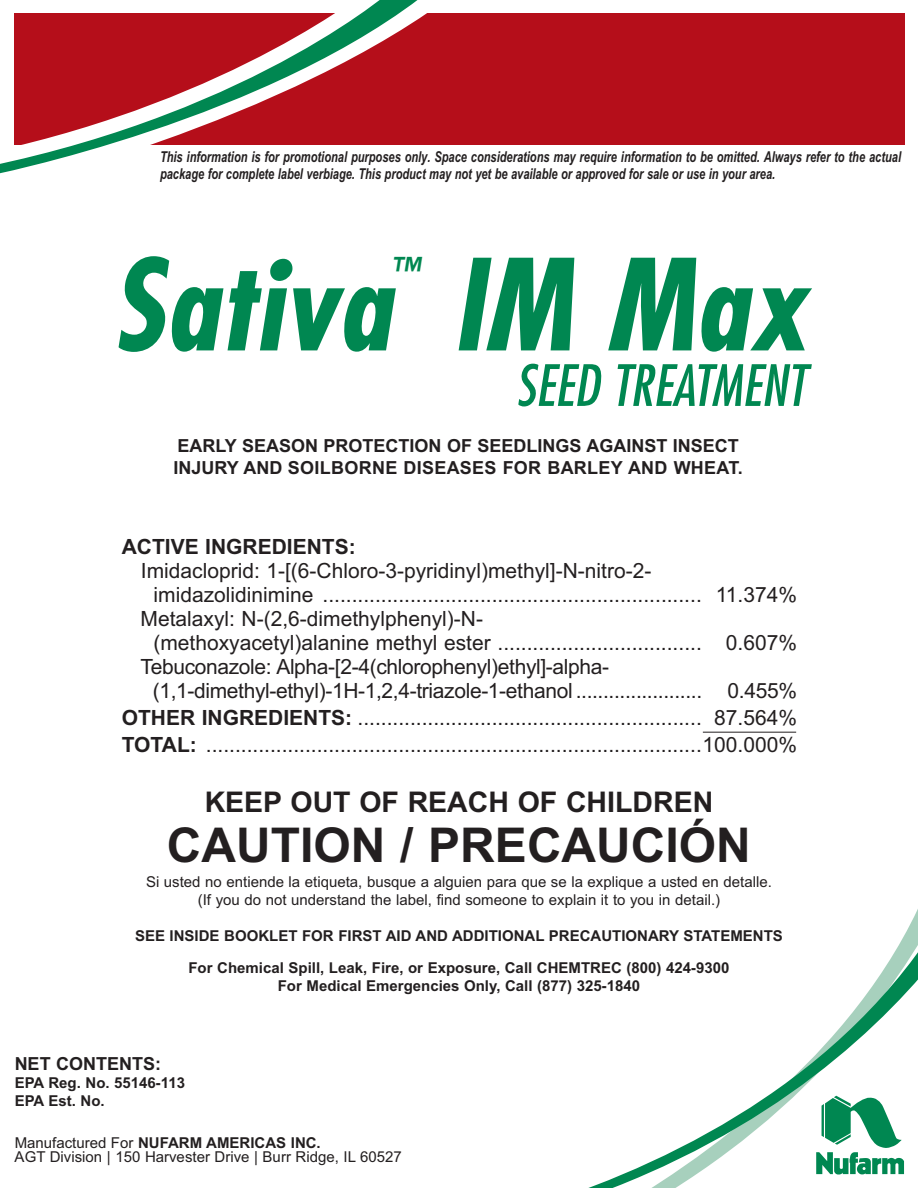
<style>
.page{position:relative;width:918px;height:1188px;background:#fff}
.page>*{position:absolute;margin:0;border:0;box-sizing:border-box;transform-origin:0 0}
.t1{font:italic 700 condensed 123px "Futura";color:#008751}
.t2{font:italic condensed 55.35px "Futura";color:#008751}
.t3{font:700 48px "Arial";color:#231f20}
.t4{font:italic 700 condensed 36px "Futura";color:#008751}
.t5{font:700 28.5px "Arial";color:#231f20}
.t6{font:21px/27px "Arial";color:#231f20}
.t7{font:700 21px "Arial";color:#231f20}
.t8{font:700 18px/21.6px "Arial";color:#231f20}
.t9{font:15px/14.1px "Arial";color:#231f20}
.t10{font:italic 700 15px/16.5px "Arial Narrow";color:#231f20;scale:.9 1}
.t11{font:700 15px/18px "Arial";color:#231f20}
.s1{font-weight:700}
</style>
<div class="page">
<svg style="left:588px;top:909px;width:330px;height:279px"></svg>
<svg style="left:816px;top:1096px;width:88px;height:79px"></svg>
<div style="left:14px;top:14px;width:890px;height:131px;background:#b50e1a"></div>
<svg style="left:0;top:0;width:436px;height:174px"></svg>
<hr style="left:703px;top:732px;width:93px;height:1px;background:#231f20">
<p class="t10" style="left:160px;top:149px;width:825px">This information is for promotional purposes only. Space considerations may require information to be omitted. Always refer to the actual package for complete label verbiage. This product may not yet be available or approved for sale or use in your area.</p>
<h1 class="t1" style="left:110px;top:251px;width:281px">Sativa</h1>
<h3 class="t4" style="left:390px;top:255px;width:30px">™</h3>
<h1 class="t1" style="left:452px;top:251px;width:357px">IM Max</h1>
<h2 class="t2" style="left:516px;top:360px;width:291px">SEED TREATMENT</h2>
<p class="t8" style="left:174px;top:435px;width:571px">EARLY SEASON PROTECTION OF SEEDLINGS AGAINST INSECT<br>INJURY AND SOILBORNE DISEASES FOR BARLEY AND WHEAT.</p>
<p class="t7" style="left:122px;top:535px;width:235px">ACTIVE INGREDIENTS:</p>
<p class="t6" style="left:141px;top:558px;width:512px">Imidacloprid: 1-[(6-Chloro-3-pyridinyl)methyl]-N-nitro-2-</p>
<p class="t6" style="left:154px;top:582px;width:645px">imidazolidinimine ................................................................. 11.374%</p>
<p class="t6" style="left:141px;top:606px;width:344px">Metalaxyl: N-(2,6-dimethylphenyl)-N-</p>
<p class="t6" style="left:153px;top:630px;width:645px">(methoxyacetyl)alanine methyl ester ................................... 0.607%</p>
<p class="t6" style="left:141px;top:654px;width:470px">Tebuconazole: Alpha-[2-4(chlorophenyl)ethyl]-alpha-</p>
<p class="t6" style="left:153px;top:678px;width:646px">(1,1-dimethyl-ethyl)-1H-1,2,4-triazole-1-ethanol ....................... 0.455%</p>
<p class="t6" style="left:122px;top:705px;width:677px"><span class="s1">OTHER INGREDIENTS:</span> ........................................................... 87.564%<br><span class="s1">TOTAL:</span> .....................................................................................100.000%</p>
<h3 class="t5" style="left:205px;top:786px;width:510px">KEEP OUT OF REACH OF CHILDREN</h3>
<h3 class="t3" style="left:167px;top:817px;width:585px">CAUTION / PRECAUCIÓN</h3>
<p class="t9" style="left:146px;top:873px;width:627px;line-height:18px;text-align:center">Si usted no entiende la etiqueta, busque a alguien para que se la explique a usted en detalle. (If you do not understand the label, find someone to explain it to you in detail.)</p>
<p class="t11" style="left:135px;top:920px;width:649px;line-height:32.1px;text-align:center">SEE INSIDE BOOKLET FOR FIRST AID AND ADDITIONAL PRECAUTIONARY STATEMENTS<br>For Chemical Spill, Leak, Fire, or Exposure, Call CHEMTREC (800) 424-9300</p>
<p class="t11" style="left:278px;top:977px;width:364px">For Medical Emergencies Only, Call (877) 325-1840</p>
<p class="t8" style="left:15px;top:1053px;width:148px">NET CONTENTS:</p>
<p class="t11" style="left:15px;top:1074px;width:172px">EPA Reg. No. 55146-113<br>EPA Est. No.</p>
<p class="t9" style="left:15px;top:1136px;width:389px">Manufactured For <span class="s1">NUFARM AMERICAS INC.<br></span>AGT Division | 150 Harvester Drive | Burr Ridge, IL 60527</p>
</div>
